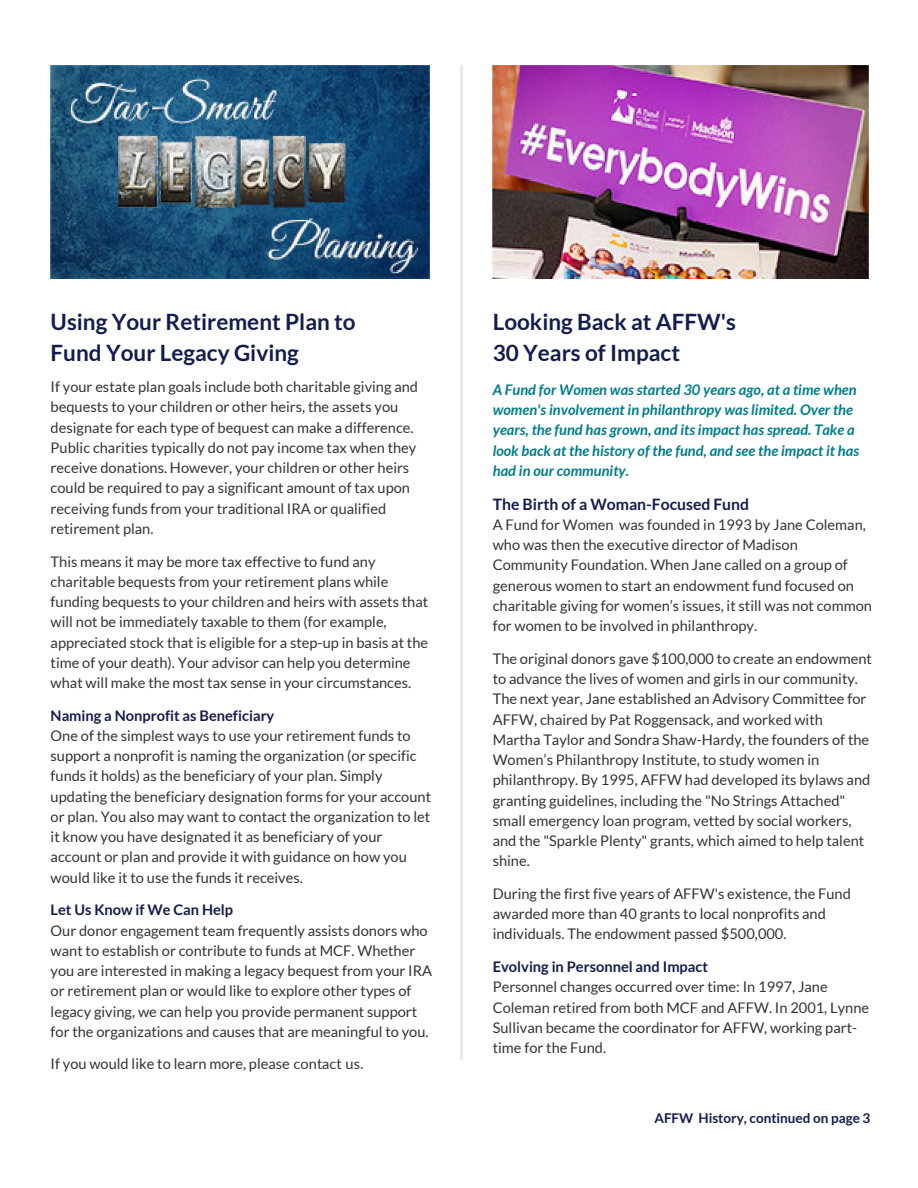
<style>
.page{position:relative;width:918px;height:1188px;background:#fff}
.page>*{position:absolute;margin:0;border:0;box-sizing:border-box;transform-origin:0 0}
.t1{font:700 22.5px/31.5px "Lato";color:#131c4e}
.t2{font:700 15.75px "Lato";color:#131c4e}
.t3{font:14.7px/20.2px "Lato";color:#333}
.t4{font:italic 700 14.7px/20.2px "Lato";color:#007c8a}
.t5{font:700 14.7px "Lato";color:#131c4e}
.t6{font:700 13.5px "Lato";color:#131c4e}
</style>
<div class="page">
<hr style="left:460px;top:65px;width:2px;height:994px;background:#eaeaea">
<img style="left:51px;top:65px;width:379px;height:214px">
<img style="left:493px;top:65px;width:375px;height:214px">
<h1 class="t1" style="left:51px;top:305px;width:307px">Using Your Retirement Plan to<br>Fund Your Legacy Giving</h1>
<p class="t3" style="left:51px;top:377px;width:369px">If your estate plan goals include both charitable giving and bequests to your children or other heirs, the assets you designate for each type of bequest can make a difference.<br>Public charities typically do not pay income tax when they receive donations. However, your children or other heirs could be required to pay a significant amount of tax upon receiving funds from your traditional IRA or qualified retirement plan.</p>
<p class="t3" style="left:51px;top:551px;width:379px">This means it may be more tax effective to fund any charitable bequests from your retirement plans while funding bequests to your children and heirs with assets that will not be immediately taxable to them (for example, appreciated stock that is eligible for a step-up in basis at the time of your death). Your advisor can help you determine what will make the most tax sense in your circumstances.</p>
<p class="t5" style="left:51px;top:707px;width:225px">Naming a Nonprofit as Beneficiary</p>
<p class="t3" style="left:51px;top:725px;width:382px">One of the simplest ways to use your retirement funds to support a nonprofit is naming the organization (or specific funds it holds) as the beneficiary of your plan. Simply updating the beneficiary designation forms for your account or plan. You also may want to contact the organization to let it know you have designated it as beneficiary of your account or plan and provide it with guidance on how you would like it to use the funds it receives.</p>
<p class="t5" style="left:51px;top:902px;width:184px">Let Us Know if We Can Help</p>
<p class="t3" style="left:51px;top:920px;width:383px">Our donor engagement team frequently assists donors who want to establish or contribute to funds at MCF. Whether you are interested in making a legacy bequest from your IRA or retirement plan or would like to explore other types of legacy giving, we can help you provide permanent support for the organizations and causes that are meaningful to you.</p>
<p class="t3" style="left:51px;top:1054px;width:314px">If you would like to learn more, please contact us.</p>
<h1 class="t1" style="left:493px;top:305px;width:245px">Looking Back at AFFW's<br>30 Years of Impact</h1>
<p class="t4" style="left:493px;top:380px;width:368px">A Fund for Women was started 30 years ago, at a time when women's involvement in philanthropy was limited. Over the years, the fund has grown, and its impact has spread. Take a look back at the history of the fund, and see the impact it has had in our community.</p>
<p class="t2" style="left:493px;top:495px;width:258px">The Birth of a Woman-Focused Fund</p>
<p class="t3" style="left:493px;top:514px;width:381px">A Fund for Women was founded in 1993 by Jane Coleman, who was then the executive director of Madison Community Foundation. When Jane called on a group of generous women to start an endowment fund focused on charitable giving for women’s issues, it still was not common for women to be involved in philanthropy.</p>
<p class="t3" style="left:493px;top:648px;width:381px">The original donors gave $100,000 to create an endowment to advance the lives of women and girls in our community.<br>The next year, Jane established an Advisory Committee for AFFW, chaired by Pat Roggensack, and worked with Martha Taylor and Sondra Shaw-Hardy, the founders of the Women’s Philanthropy Institute, to study women in philanthropy. By 1995, AFFW had developed its bylaws and granting guidelines, including the "No Strings Attached" small emergency loan program, vetted by social workers, and the "Sparkle Plenty" grants, which aimed to help talent shine.</p>
<p class="t3" style="left:493px;top:883px;width:360px">During the first five years of AFFW's existence, the Fund awarded more than 40 grants to local nonprofits and individuals. The endowment passed $500,000.</p>
<p class="t5" style="left:493px;top:958px;width:217px">Evolving in Personnel and Impact</p>
<p class="t3" style="left:493px;top:977px;width:378px">Personnel changes occurred over time: In 1997, Jane Coleman retired from both MCF and AFFW. In 2001, Lynne Sullivan became the coordinator for AFFW, working part&shy;time for the Fund.</p>
<p class="t6" style="left:654px;top:1110px;width:217px">AFFW History, continued on page 3</p>
</div>
